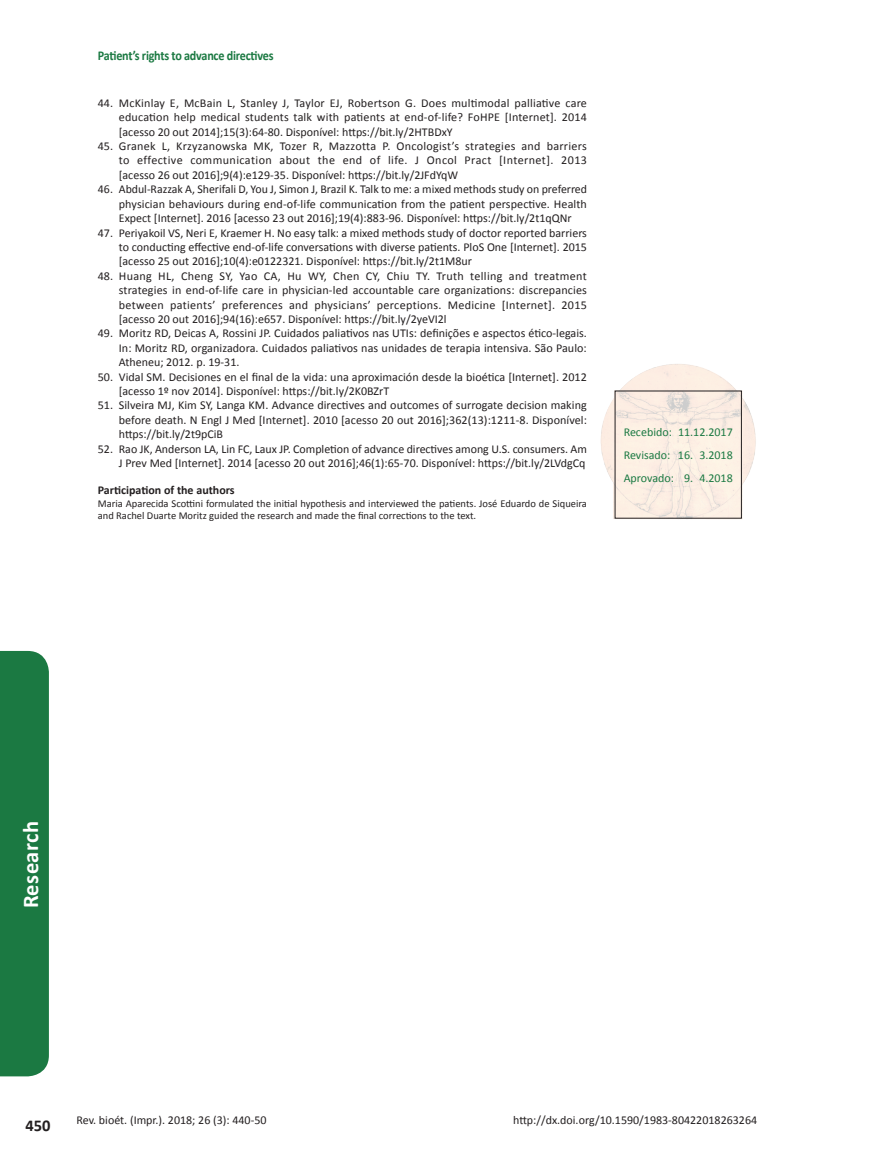
<style>
.page{position:relative;width:872px;height:1170px;background:#fff}
.page>*{position:absolute;margin:0;border:0;box-sizing:border-box;transform-origin:0 0}
.t1{font:700 22.5px "Calibri";letter-spacing:.02em;color:#fff}
.t2{font:700 16.5px "Calibri";color:#231f20}
.t3{font:700 13.5px "Calibri";letter-spacing:-.02em;color:#1b7942;scale:.9 1}
.Referencias{font:12px/14.4px "Calibri";color:#231f20;text-align:justify}
.t4{font:12px "Calibri";color:#1b7942}
.Titulo_participacao{font:700 12px "Calibri";color:#231f20}
.Texto_participacao_d{font:10.5px/12.6px "Calibri";color:#231f20}
</style>
<div class="page">
<img style="left:600px;top:364px;width:156px;height:155px">
<div style="left:0;top:651px;width:49px;height:425px;background:#1b7942"></div>
<p class="t3" style="left:98px;top:47px;width:197px">Patient’s rights to advance directives</p>
<p class="Referencias" style="left:119px;top:96px;width:469px;text-indent:-21px">44. McKinlay E, McBain L, Stanley J, Taylor EJ, Robertson G. Does multimodal palliative care education help medical students talk with patients at end-of-life? FoHPE [Internet]. 2014 [acesso 20 out 2014];15(3):64-80. Disponível: https://bit.ly/2HTBDxY</p>
<p class="Referencias" style="left:119px;top:139px;width:470px;text-indent:-21px">45. Granek L, Krzyzanowska MK, Tozer R, Mazzotta P. Oncologist’s strategies and barriers to effective communication about the end of life. J Oncol Pract [Internet]. 2013 [acesso 26 out 2016];9(4):e129-35. Disponível: https://bit.ly/2JFdYqW</p>
<p class="Referencias" style="left:119px;top:182px;width:470px;text-indent:-21px">46. Abdul-Razzak A, Sherifali D, You J, Simon J, Brazil K. Talk to me: a mixed methods study on preferred physician behaviours during end-of-life communication from the patient perspective. Health Expect [Internet]. 2016 [acesso 23 out 2016];19(4):883-96. Disponível: https://bit.ly/2t1qQNr</p>
<p class="Referencias" style="left:119px;top:225px;width:469px;text-indent:-21px">47. Periyakoil VS, Neri E, Kraemer H. No easy talk: a mixed methods study of doctor reported barriers to conducting effective end-of-life conversations with diverse patients. PloS One [Internet]. 2015 [acesso 25 out 2016];10(4):e0122321. Disponível: https://bit.ly/2t1M8ur</p>
<p class="Referencias" style="left:119px;top:268px;width:470px;text-indent:-21px">48. Huang HL, Cheng SY, Yao CA, Hu WY, Chen CY, Chiu TY. Truth telling and treatment strategies in end-of-life care in physician-led accountable care organizations: discrepancies between patients’ preferences and physicians’ perceptions. Medicine [Internet]. 2015 [acesso 20 out 2016];94(16):e657. Disponível: https://bit.ly/2yeVI2l</p>
<p class="Referencias" style="left:119px;top:326px;width:470px;text-indent:-21px">49. Moritz RD, Deicas A, Rossini JP. Cuidados paliativos nas UTIs: definições e aspectos ético-legais.<br>In: Moritz RD, organizadora. Cuidados paliativos nas unidades de terapia intensiva. São Paulo:<br>Atheneu; 2012. p. 19-31.</p>
<p class="Referencias" style="left:119px;top:369px;width:469px;text-indent:-21px">50. Vidal SM. Decisiones en el final de la vida: una aproximación desde la bioética [Internet]. 2012 [acesso 1º nov 2014]. Disponível: https://bit.ly/2K0BZrT</p>
<p class="Referencias" style="left:119px;top:398px;width:469px;text-indent:-21px">51. Silveira MJ, Kim SY, Langa KM. Advance directives and outcomes of surrogate decision making before death. N Engl J Med [Internet]. 2010 [acesso 20 out 2016];362(13):1211-8. Disponível: https://bit.ly/2t9pCiB</p>
<p class="Referencias" style="left:98px;top:441px;width:490px;text-align:right">52. Rao JK, Anderson LA, Lin FC, Laux JP. Completion of advance directives among U.S. consumers. Am<br>J Prev Med [Internet]. 2014 [acesso 20 out 2016];46(1):65-70. Disponível: https://bit.ly/2LVdgCq</p>
<p class="Titulo_participacao" style="left:98px;top:482px;width:138px">Participation of the authors</p>
<p class="Texto_participacao_d" style="left:98px;top:497px;width:490px">Maria Aparecida Scottini formulated the initial hypothesis and interviewed the patients. José Eduardo de Siqueira and Rachel Duarte Moritz guided the research and made the final corrections to the text.</p>
<p class="t4" style="left:623px;top:424px;width:111px">Recebido: 11.12.2017</p>
<p class="t4" style="left:623px;top:447px;width:111px">Revisado: 16. 3.2018</p>
<p class="t4" style="left:623px;top:470px;width:111px">Aprovado: 9. 4.2018</p>
<h1 class="t1" style="left:16px;top:908px;width:89px;rotate:-90deg">Research</h1>
<h2 class="t2" style="left:26px;top:1115px;width:27px">450</h2>
<p class="Referencias" style="left:77px;top:1113px;width:191px">Rev. bioét. (Impr.). 2018; 26 (3): 440-50</p>
<p class="Referencias" style="left:513px;top:1113px;width:245px">http://dx.doi.org/10.1590/1983-80422018263264</p>
</div>
